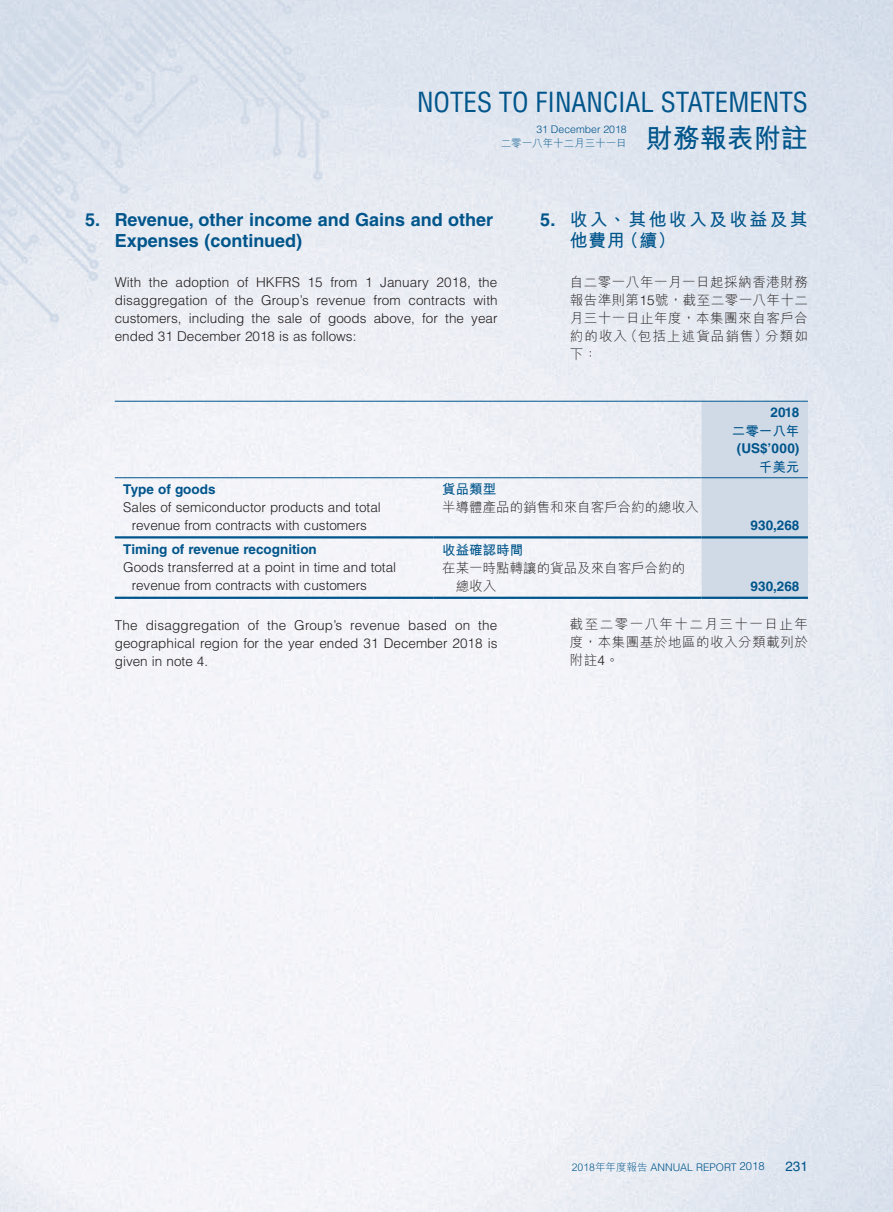
<style>
.page{position:relative;width:893px;height:1212px;background:#fff}
.page>*{position:absolute;margin:0;border:0;box-sizing:border-box;transform-origin:0 0}
.t1{font:condensed 27px "Helvetica LT Std";color:#00558b}
.t2{font:700 27px "M Hei HK";color:#00558b}
.t3{font:700 18px/21.6px "Helvetica LT Std";color:#00558b}
.t4{font:700 18px/21.6px "M Hei HK";letter-spacing:.12em;color:#00558b}
.t5{font:300 13.5px/18px "Helvetica LT Std";color:#231f20;text-align:justify}
.t6{font:300 13.5px/18px "M Hei HK";letter-spacing:.04em;color:#231f20;text-align:justify}
.t7{font:700 13.5px "Helvetica LT Std";color:#00558b}
.t8{font:300 13.5px/18px "M Hei HK";color:#231f20}
.t9{font:700 13.5px "M Hei HK";color:#00558b}
.t10{font:13.5px "Helvetica LT Std";color:#00558b}
.t11{font:300 10.5px "Helvetica LT Std";color:#00558b}
.t12{font:300 10.5px "M Hei HK";color:#00558b}
.s1{font-family:"Helvetica LT Std"}
.s2{font-family:"M Hei HK"}
.s3{font-size:11.25px}
</style>
<div class="page">
<div style="left:702px;top:402px;width:106px;height:195px;background:#d0dae7"></div>
<hr style="left:115px;top:401px;width:319px;height:1px;background:#00558b">
<hr style="left:434px;top:401px;width:268px;height:1px;background:#00558b">
<hr style="left:702px;top:401px;width:106px;height:1px;background:#00558b">
<hr style="left:115px;top:477px;width:319px;height:1px;background:#00558b">
<hr style="left:434px;top:477px;width:268px;height:1px;background:#00558b">
<hr style="left:702px;top:477px;width:106px;height:1px;background:#00558b">
<hr style="left:115px;top:536px;width:319px;height:2px;background:#00558b">
<hr style="left:434px;top:536px;width:268px;height:2px;background:#00558b">
<hr style="left:702px;top:536px;width:106px;height:2px;background:#00558b">
<hr style="left:115px;top:597px;width:319px;height:2px;background:#00558b">
<hr style="left:434px;top:597px;width:268px;height:2px;background:#00558b">
<hr style="left:702px;top:597px;width:106px;height:2px;background:#00558b">
<h1 class="t1" style="left:417px;top:85px;width:16px">NOTES</h1>
<h1 class="t1" style="left:499px;top:85px;width:266px">TO FINANCIAL STATEMENTS</h1>
<p class="t11" style="left:536px;top:122px;width:92px">31 December 2018</p>
<p class="t12" style="left:501px;top:136px;width:127px">二零一八年十二月三十一日</p>
<h1 class="t2" style="left:646px;top:119px;width:163px">財務報表附註</h1>
<h2 class="t3" style="left:115px;top:208px;width:380px;text-indent:-30px">5. Revenue, other income and Gains and other<br>Expenses (continued)</h2>
<p class="t5" style="left:115px;top:273px;width:384px">With the adoption of HKFRS 15 from 1 January 2018, the disaggregation of the Group’s revenue from contracts with customers, including the sale of goods above, for the year ended 31 December 2018 is as follows:</p>
<h2 class="t4" style="left:570px;top:207px;width:240px;text-indent:-30px"><span class="s1">5.</span> 收入、其他收入及收益及其他費用（續）</h2>
<p class="t6" style="left:570px;top:272px;width:240px">自二零一八年一月一日起採納香港財務報告準則第<span class="s1">15</span>號，截至二零一八年十二月三十一日止年度，本集團來自客戶合約的收入（包括上述貨品銷售）分類如下：</p>
<p class="t7" style="left:771px;top:404px;width:30px">2018</p>
<p class="t9" style="left:732px;top:421px;width:69px">二零一八年</p>
<p class="t7" style="left:737px;top:440px;width:64px">(US$’000)</p>
<p class="t9" style="left:759px;top:457px;width:42px">千美元</p>
<p class="t7" style="left:123px;top:481px;width:94px">Type of goods</p>
<p class="t9" style="left:442px;top:480px;width:55px">貨品類型</p>
<p class="t5" style="left:123px;top:498px;width:259px;text-align:center">Sales of semiconductor products and total revenue from contracts with customers</p>
<p class="t8" style="left:442px;top:498px;width:258px">半導體產品的銷售和來自客戶合約的總收入</p>
<p class="t7" style="left:123px;top:541px;width:195px">Timing of revenue recognition</p>
<p class="t9" style="left:442px;top:540px;width:82px">收益確認時間</p>
<p class="t5" style="left:132px;top:558px;width:266px;text-indent:-9px">Goods transferred at a point in time and total revenue from contracts with customers</p>
<p class="t8" style="left:456px;top:558px;width:231px;text-indent:-14px">在某一時點轉讓的貨品及來自客戶合約的總收入</p>
<p class="t7" style="left:751px;top:517px;width:50px">930,268</p>
<p class="t7" style="left:751px;top:578px;width:50px">930,268</p>
<p class="t5" style="left:115px;top:616px;width:384px">The disaggregation of the Group’s revenue based on the geographical region for the year ended 31 December 2018 is given in note 4.</p>
<p class="t6" style="left:570px;top:614px;width:240px">截至二零一八年十二月三十一日止年度，本集團基於地區的收入分類載列於附註<span class="s1">4</span>。</p>
<p class="t11" style="left:572px;top:1160px;width:194px"><span class="s2">2018年年度報告</span> Annual Report <span class="s3">2018</span></p>
<p class="t10" style="left:785px;top:1159px;width:24px">231</p>
</div>
